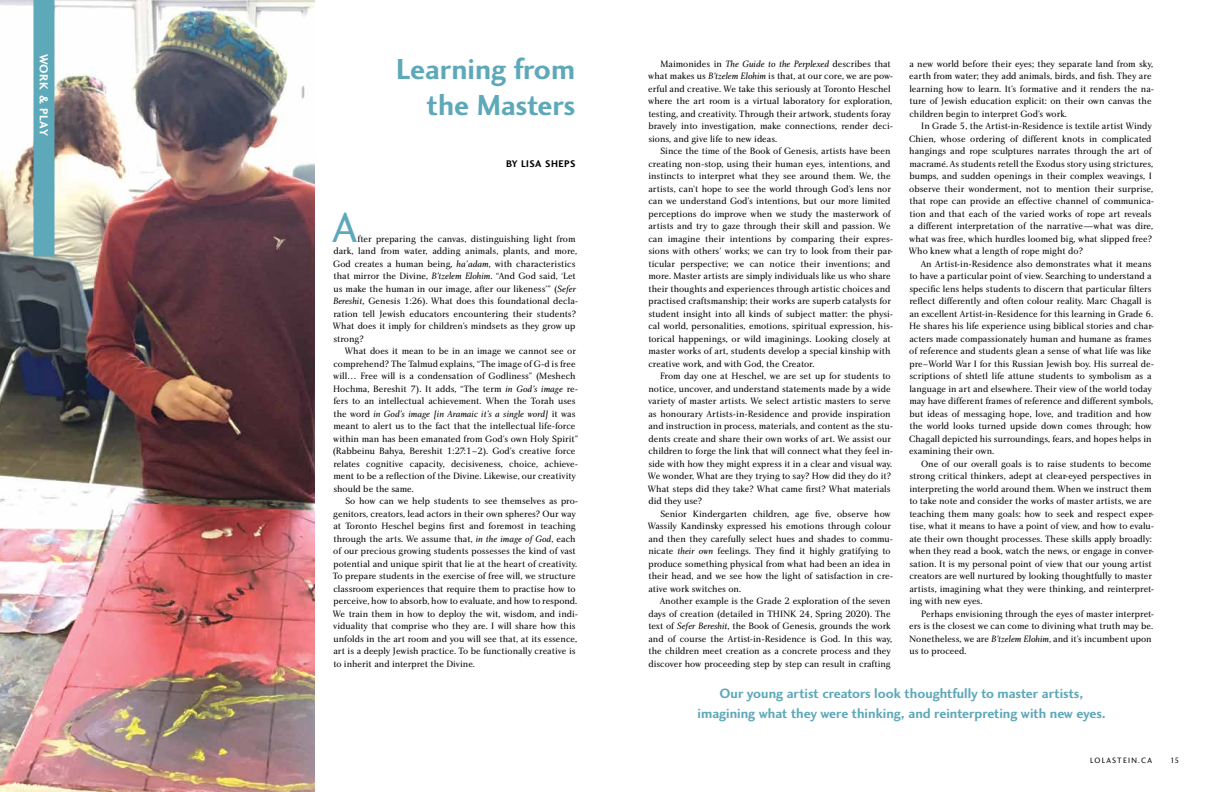
<style>
.page{position:relative;width:1224px;height:792px;background:#fff}
.page>*{position:absolute;margin:0;border:0;box-sizing:border-box;transform-origin:0 0}
.t1{font:44px "Charlotte Sans Book Plain";color:#5da8b9}
.t2{font:30px/36px "Charlotte Sans Bold Plain";color:#5da8b9;text-align:right}
.t3{font:14px/20px "Charlotte Sans Bold Plain";color:#5da8b9;text-align:center}
.t4{font:12px "Charlotte Sans Bold Plain";color:#fff}
.t5{font:10px "Charlotte Sans Bold Plain";color:#000}
.t6{font:9.5px/12.5px "Charlotte Book Plain";color:#000}
.t7{font:9.5px "Charlotte Book Italic Plain";color:#000}
.t8{font:8px "Charlotte Sans Book Plain";letter-spacing:.15em;color:#000}
.s1{font-family:"Charlotte Book Italic Plain"}
.s2{font-family:"Charlotte Book Plain"}
</style>
<div class="page">
<img style="left:0;top:0;width:315px;height:792px">
<div style="left:33px;top:0;width:21px;height:256px;background:#5da8b9"></div>
<p class="t4" style="left:51px;top:54px;width:83px;rotate:90deg">work &amp; play</p>
<p class="t6" style="left:648px;top:57px;width:247px;text-indent:12px">Maimonides in <span class="s1">The Guide to the Perplexed</span> describes that what makes us <span class="s1">B’tzelem Elohim</span> is that, at our core, we are pow&shy;erful and creative. We take this seriously at Toronto Heschel where the art room is a virtual laboratory for exploration, testing, and creativity. Through their artwork, students foray bravely into investigation, make connections, render deci&shy;sions, and give life to new ideas.</p>
<p class="t6" style="left:648px;top:144px;width:246px;text-indent:12px">Since the time of the Book of Genesis, artists have been creating non-stop, using their human eyes, intentions, and instincts to interpret what they see around them. We, the artists, can’t hope to see the world through God’s lens nor can we understand God’s intentions, but our more limited perceptions do improve when we study the masterwork of artists and try to gaze through their skill and passion. We can imagine their intentions by comparing their expres&shy;sions with others’ works; we can try to look from their par&shy;ticular perspective; we can notice their inventions; and more. Master artists are simply individuals like us who share their thoughts and experiences through artistic choices and practised craftsmanship; their works are superb catalysts for student insight into all kinds of subject matter: the physi&shy;cal world, personalities, emotions, spiritual expression, his&shy;torical happenings, or wild imaginings. Looking closely at master works of art, students develop a special kinship with creative work, and with God, the Creator.</p>
<p class="t6" style="left:648px;top:370px;width:247px;text-indent:12px">From day one at Heschel, we are set up for students to notice, uncover, and understand statements made by a wide variety of master artists. We select artistic masters to serve as honourary Artists-in-Residence and provide inspiration and instruction in process, materials, and content as the stu&shy;dents create and share their own works of art. We assist our children to forge the link that will connect what they feel in&shy;side with how they might express it in a clear and visual way.<br>We wonder, What are they trying to say? How did they do it?<br>What steps did they take? What came first? What materials did they use?</p>
<p class="t6" style="left:648px;top:507px;width:247px;text-indent:12px">Senior Kindergarten children, age five, observe how Wassily Kandinsky expressed his emotions through colour and then they carefully select hues and shades to commu&shy;nicate <span class="s1">their own</span> feelings. They find it highly gratifying to produce something physical from what had been an idea in their head, and we see how the light of satisfaction in cre&shy;ative work switches on.</p>
<p class="t6" style="left:648px;top:595px;width:245px;text-indent:11px">Another example is the Grade 2 exploration of the seven days of creation (detailed in THINK 24, Spring 2020). The text of <span class="s1">Sefer Bereshit</span>, the Book of Genesis, grounds the work and of course the Artist-in-Residence is God. In this way, the children meet creation as a concrete process and they discover how proceeding step by step can result in crafting</p>
<h2 class="t2" style="left:396px;top:51px;width:181px">Learning from the Masters</h2>
<p class="t5" style="left:506px;top:157px;width:27px">by Lisa</p>
<p class="t5" style="left:545px;top:157px;width:31px">Sheps</p>
<h1 class="t1" style="left:332px;top:201px;width:27px">A</h1>
<p class="t6" style="left:333px;top:232px;width:247px;text-indent:25px">fter preparing the canvas, distinguishing light from dark, land from water, adding animals, plants, and more, God creates a human being, <span class="s1">ha’adam</span>, with characteristics that mirror the Divine, <span class="s1">B’tzelem Elohim</span>. “And God said, ‘Let us make the human in our image, after our likeness’” (<span class="s1">Sefer Bereshit,</span> Genesis 1:26). What does this foundational decla&shy;ration tell Jewish educators encountering their students?<br>What does it imply for children’s mindsets as they grow up strong?</p>
<p class="t6" style="left:333px;top:344px;width:247px;text-indent:12px">What does it mean to be in an image we cannot see or comprehend? The Talmud explains, “The image of G-d is free will… Free will is a condensation of Godliness” (Meshech Hochma, Bereshit 7). It adds, “The term <span class="s1">in God’s image</span> re&shy;fers to an intellectual achievement. When the Torah uses</p>
<p class="t7" style="left:333px;top:408px;width:244px"><span class="s2">the word</span> in God’s image [in Aramaic it’s a single word] <span class="s2">it was</span></p>
<p class="t6" style="left:333px;top:420px;width:247px">meant to alert us to the fact that the intellectual life-force within man has been emanated from God’s own Holy Spirit” (Rabbeinu Bahya, Bereshit 1:27:1–2). God’s creative force relates cognitive capacity, decisiveness, choice, achieve&shy;ment to be a reflection of the Divine. Likewise, our creativity should be the same.</p>
<p class="t6" style="left:333px;top:495px;width:247px;text-indent:12px">So how can we help students to see themselves as pro&shy;genitors, creators, lead actors in their own spheres? Our way at Toronto Heschel begins first and foremost in teaching through the arts. We assume that, <span class="s1">in the image of God</span>, each of our precious growing students possesses the kind of vast potential and unique spirit that lie at the heart of creativity.<br>To prepare students in the exercise of free will, we structure classroom experiences that require them to practise how to perceive, how to absorb, how to evaluate, and how to respond.<br>We train them in how to deploy the wit, wisdom, and indi&shy;viduality that comprise who they are. I will share how this unfolds in the art room and you will see that, at its essence, art is a deeply Jewish practice. To be functionally creative is to inherit and interpret the Divine.</p>
<p class="t6" style="left:909px;top:57px;width:246px">a new world before their eyes; they separate land from sky, earth from water; they add animals, birds, and fish. They are learning how to learn. It’s formative and it renders the na&shy;ture of Jewish education explicit: on their own canvas the children begin to interpret God’s work.</p>
<p class="t6" style="left:909px;top:120px;width:247px;text-indent:12px">In Grade 5, the Artist-in-Residence is textile artist Windy Chien, whose ordering of different knots in complicated hangings and rope sculptures narrates through the art of macramé. As students retell the Exodus story using strictures, bumps, and sudden openings in their complex weavings, I observe their wonderment, not to mention their surprise, that rope can provide an effective channel of communica&shy;tion and that each of the varied works of rope art reveals a different interpretation of the narrative—what was dire, what was free, which hurdles loomed big, what slipped free?<br>Who knew what a length of rope might do?</p>
<p class="t6" style="left:909px;top:257px;width:247px;text-indent:12px">An Artist-in-Residence also demonstrates what it means to have a particular point of view. Searching to understand a specific lens helps students to discern that particular filters reflect differently and often colour reality. Marc Chagall is an excellent Artist-in-Residence for this learning in Grade 6.<br>He shares his life experience using biblical stories and char&shy;acters made compassionately human and humane as frames of reference and students glean a sense of what life was like pre–World War I for this Russian Jewish boy. His surreal de&shy;scriptions of shtetl life attune students to symbolism as a language in art and elsewhere. Their view of the world today may have different frames of reference and different symbols, but ideas of messaging hope, love, and tradition and how the world looks turned upside down comes through; how Chagall depicted his surroundings, fears, and hopes helps in examining their own.</p>
<p class="t6" style="left:909px;top:457px;width:247px;text-indent:12px">One of our overall goals is to raise students to become strong critical thinkers, adept at clear-eyed perspectives in interpreting the world around them. When we instruct them to take note and consider the works of master artists, we are teaching them many goals: how to seek and respect exper&shy;tise, what it means to have a point of view, and how to evalu&shy;ate their own thought processes. These skills apply broadly: when they read a book, watch the news, or engage in conver&shy;sation. It is my personal point of view that our young artist creators are well nurtured by looking thoughtfully to master artists, imagining what they were thinking, and reinterpret&shy;ing with new eyes.</p>
<p class="t6" style="left:909px;top:607px;width:247px;text-indent:12px">Perhaps envisioning through the eyes of master interpret&shy;ers is the closest we can come to divining what truth may be.<br>Nonetheless, we are <span class="s1">B’tzelem Elohim</span>, and it’s incumbent upon us to proceed.</p>
<h3 class="t3" style="left:698px;top:684px;width:410px">Our young artist creators look thoughtfully to master artists, imagining what they were thinking, and reinterpreting with new eyes.</h3>
<p class="t8" style="left:1090px;top:755px;width:63px">LOLASTEIN.CA</p>
<p class="t8" style="left:1170px;top:755px;width:11px">15</p>
</div>
